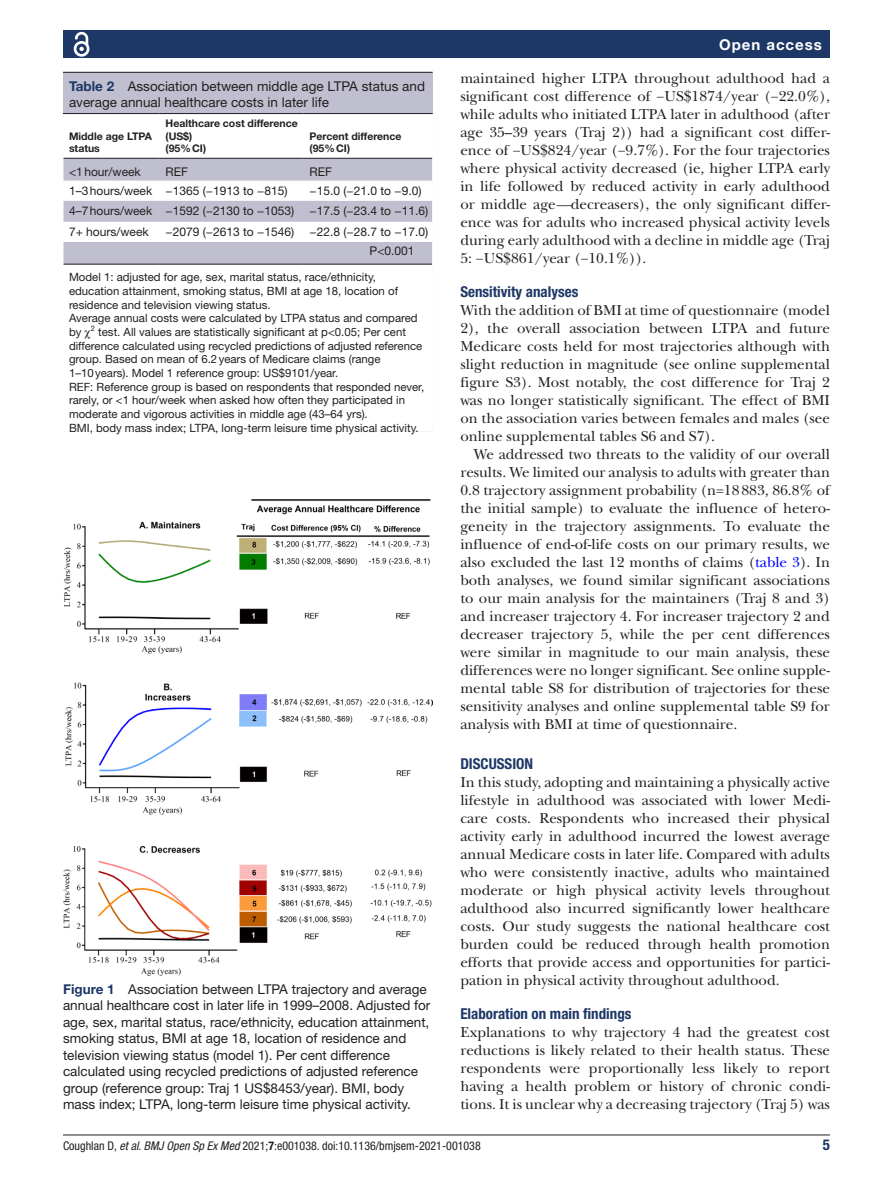
<style>
.page{position:relative;width:893px;height:1191px;background:#fff}
.page>*{position:absolute;margin:0;border:0;box-sizing:border-box;transform-origin:0 0}
.t1{font:15px/18px "New Baskerville";color:#231f20;text-align:justify}
.t2{font:700 condensed 15px "Helvetica Neue LT Std";color:#1d3766}
.t3{font:700 15px "Helvetica Neue LT Std";letter-spacing:.065em;color:#fff}
.t4{font:13.5px/16.5px "Helvetica Neue LT Std";color:#231f20}
.t5{font:12px/19px "Helvetica Neue LT Std";color:#231f20}
.t6{font:condensed 12px "Helvetica Neue LT Std";color:#231f20}
.t7{font:11.4px/13.6px "Helvetica Neue LT Std";color:#231f20}
.t8{font:700 10.5px/12.6px "Helvetica Neue LT Std";color:#231f20}
.s1{font-weight:700;color:#1d3766}
.s2{font-style:italic}
.s3{color:#00f}
.s4{font-weight:700}
</style>
<div class="page">
<hr style="left:63px;top:1134px;width:767px;height:1px;background:#231f20">
<div style="left:63px;top:31px;width:767px;height:27px;background:#1d3766"></div>
<svg style="left:73px;top:31px;width:17px;height:26px"></svg>
<div style="left:63px;top:73px;width:370px;height:359px;background:#bfbfcf"></div>
<hr style="left:63px;top:72px;width:370px;height:1px;background:#231f20">
<div style="left:64px;top:114px;width:368px;height:318px;background:#fff"></div>
<hr style="left:63px;top:113px;width:97px;height:1px;background:#231f20">
<hr style="left:160px;top:113px;width:144px;height:1px;background:#231f20">
<hr style="left:304px;top:113px;width:129px;height:1px;background:#231f20">
<hr style="left:63px;top:264px;width:97px;height:1px;background:#231f20">
<hr style="left:160px;top:264px;width:144px;height:1px;background:#231f20">
<hr style="left:304px;top:264px;width:128px;height:1px;background:#231f20">
<hr style="left:63px;top:114px;width:1px;height:44px;background:#fff">
<hr style="left:63px;top:264px;width:1px;height:168px;background:#fff">
<hr style="left:432px;top:114px;width:1px;height:44px;background:#fff">
<svg style="left:63px;top:158px;width:370px;height:106px"></svg>
<hr style="left:432px;top:264px;width:1px;height:168px;background:#fff">
<img style="left:63px;top:499px;width:370px;height:476px">
<svg style="left:85px;top:330px;width:6px;height:9px"></svg>
<p class="t4" style="left:69px;top:77px;width:358px"><span class="s1">Table 2</span> Association between middle age LTPA status and average annual healthcare costs in later life</p>
<p class="t8" style="left:69px;top:129px;width:85px">Middle age LTPA status</p>
<p class="t8" style="left:166px;top:117px;width:134px">Healthcare cost difference (US$)<br>(95%CI)</p>
<p class="t8" style="left:310px;top:129px;width:93px">Percent difference (95%CI)</p>
<p class="t5" style="left:69px;top:162px;width:73px">&lt;1hour/week</p>
<p class="t5" style="left:166px;top:162px;width:24px">REF</p>
<p class="t5" style="left:310px;top:162px;width:24px">REF</p>
<p class="t5" style="left:69px;top:181px;width:220px">1–3hours/week −1365 (−1913 to −815)</p>
<p class="t5" style="left:310px;top:181px;width:113px">−15.0 (−21.0 to −9.0)</p>
<p class="t5" style="left:69px;top:201px;width:227px">4–7hours/week −1592 (−2130 to −1053)</p>
<p class="t5" style="left:310px;top:201px;width:120px">−17.5 (−23.4 to −11.6)</p>
<p class="t5" style="left:69px;top:222px;width:81px">7+ hours/week</p>
<p class="t5" style="left:166px;top:222px;width:130px">−2079 (−2613 to −1546)</p>
<p class="t5" style="left:370px;top:222px;width:60px;text-indent:-60px">−22.8 (−28.7 to −17.0)<br>P&lt;0.001</p>
<p class="t7" style="left:69px;top:270px;width:357px">Model 1: adjusted for age, sex, marital status, race/ethnicity, education attainment, smoking status, BMI at age 18, location of residence and television viewing status.<br>Average annual costs were calculated by LTPA status and compared by <sup>2</sup> test. All values are statistically significant at p&lt;0.05; Per cent difference calculated using recycled predictions of adjusted reference group. Based on mean of 6.2years of Medicare claims (range 1–10years). Model 1 reference group: US$9101/year.<br>REF: Reference group is based on respondents that responded never, rarely, or &lt;1 hour/week when asked how often they participated in moderate and vigorous activities in middle age (43–64 yrs).<br>BMI, body mass index; LTPA, long-term leisure time physical activity.</p>
<p class="t4" style="left:63px;top:980px;width:369px"><span class="s1">Figure 1</span> Association between LTPA trajectory and average annual healthcare cost in later life in 1999–2008. Adjusted for age, sex, marital status, race/ethnicity, education attainment, smoking status, BMI at age 18, location of residence and television viewing status (model 1). Per cent difference calculated using recycled predictions of adjusted reference group (reference group: Traj 1 US$8453/year). BMI, body mass index; LTPA, long-term leisure time physical activity.</p>
<p class="t3" style="left:719px;top:35px;width:104px">Open access</p>
<p class="t1" style="left:460px;top:69px;width:371px">maintained higher LTPA throughout adulthood had a significant cost difference of −US$1874/year (−22.0%), while adults who initiated LTPA later in adulthood (after age 35–39 years (Traj 2)) had a significant cost differ&shy;ence of −US$824/year (−9.7%). For the four trajectories where physical activity decreased (ie, higher LTPA early in life followed by reduced activity in early adulthood or middle age<span class="s2">—</span>decreasers), the only significant differ&shy;ence was for adults who increased physical activity levels during early adulthood with a decline in middle age (Traj 5: −US$861/year (−10.1%)).</p>
<p class="t2" style="left:460px;top:283px;width:119px">Sensitivity analyses</p>
<p class="t1" style="left:460px;top:301px;width:371px">With the addition of BMI at time of questionnaire (model 2), the overall association between LTPA and future Medicare costs held for most trajectories although with slight reduction in magnitude (see online supplemental figure S3). Most notably, the cost difference for Traj 2 was no longer statistically significant. The effect of BMI on the association varies between females and males (see online supplemental tables S6 and S7).</p>
<p class="t1" style="left:460px;top:445px;width:371px;text-indent:14px">We addressed two threats to the validity of our overall results. We limited our analysis to adults with greater than 0.8 trajectory assignment probability (n=18883, 86.8% of the initial sample) to evaluate the influence of hetero&shy;geneity in the trajectory assignments. To evaluate the influence of end-of-life costs on our primary results, we also excluded the last 12 months of claims (<span class="s3">table 3</span>). In both analyses, we found similar significant associations to our main analysis for the maintainers (Traj 8 and 3) and increaser trajectory 4. For increaser trajectory 2 and decreaser trajectory 5, while the per cent differences were similar in magnitude to our main analysis, these differences were no longer significant. See online supple&shy;mental table S8 for distribution of trajectories for these sensitivity analyses and online supplemental table S9 for analysis with BMI at time of questionnaire.</p>
<p class="t2" style="left:460px;top:754px;width:74px">DISCUSSION</p>
<p class="t1" style="left:460px;top:773px;width:371px">In this study, adopting and maintaining a physically active lifestyle in adulthood was associated with lower Medi&shy;care costs. Respondents who increased their physical activity early in adulthood incurred the lowest average annual Medicare costs in later life. Compared with adults who were consistently inactive, adults who maintained moderate or high physical activity levels throughout adulthood also incurred significantly lower healthcare costs. Our study suggests the national healthcare cost burden could be reduced through health promotion efforts that provide access and opportunities for partici&shy;pation in physical activity throughout adulthood.</p>
<p class="t2" style="left:460px;top:1005px;width:173px">Elaboration on main findings</p>
<p class="t1" style="left:460px;top:1023px;width:371px">Explanations to why trajectory 4 had the greatest cost reductions is likely related to their health status. These respondents were proportionally less likely to report having a health problem or history of chronic condi&shy;tions. It is unclear why a decreasing trajectory (Traj 5) was</p>
<p class="t6" style="left:63px;top:1138px;width:419px">Coughlan D, <span class="s2">et al</span>. <span class="s2">BMJ Open Sp Ex Med</span> 2021;<span class="s4">7</span>:e001038. doi:10.1136/bmjsem-2021-001038</p>
<p class="t2" style="left:823px;top:1135px;width:9px">5</p>
</div>
